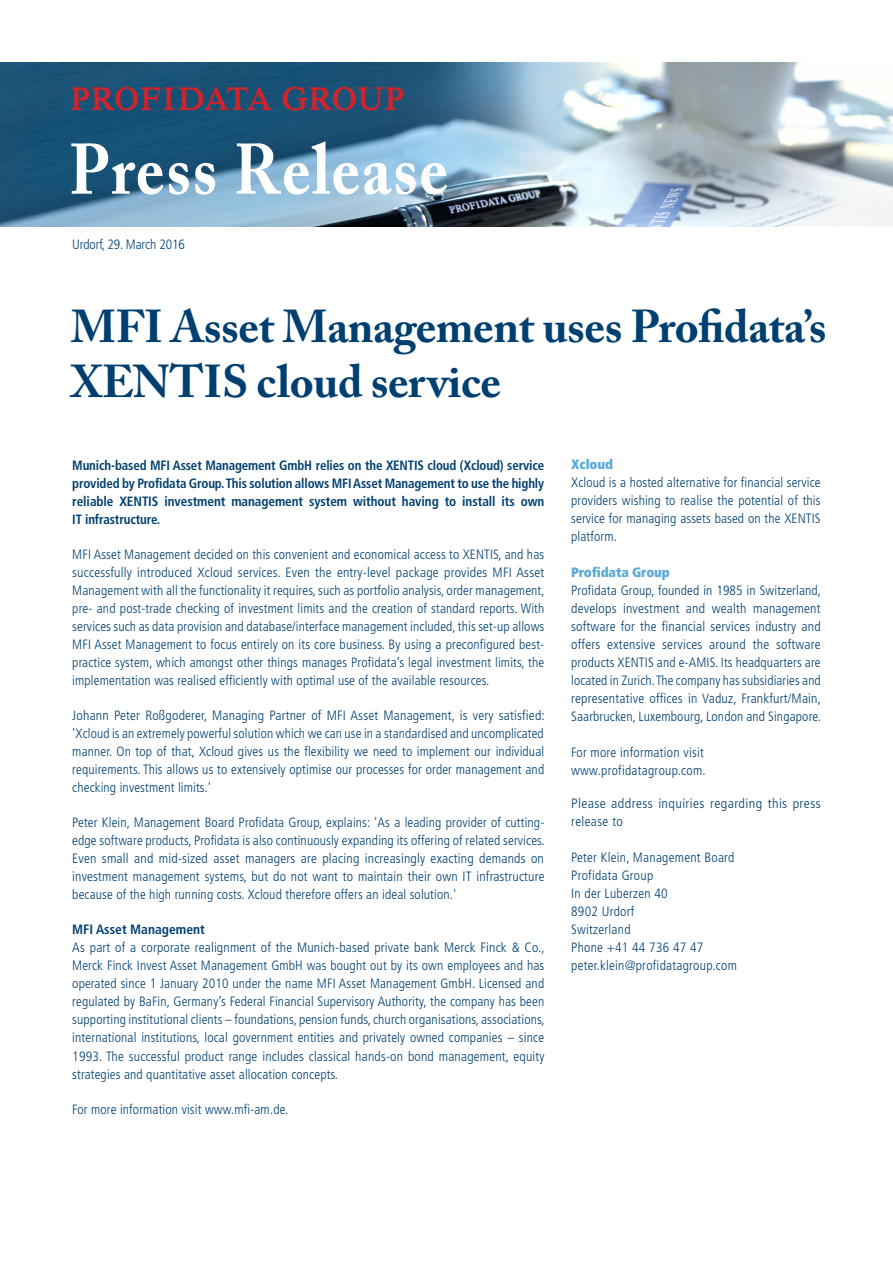
<style>
.page{position:relative;width:893px;height:1263px;background:#fff}
.page>*{position:absolute;margin:0;border:0;box-sizing:border-box;transform-origin:0 0}
.t1{font:700 70.65px "Adobe Caslon Pro";letter-spacing:.025em;color:#fff;scale:.9 1}
.t2{font:700 45.75px/55.5px "Adobe Caslon Pro";letter-spacing:-.01em;color:#004071}
.t3{font:600 32.25px "Times BQ";letter-spacing:.03em;color:#d1232a;scale:.9 1}
.t4{font:300 condensed 13.5px/18px "Frutiger";letter-spacing:.01em;color:#004071;text-align:justify}
.t5{font:700 condensed 13.5px/18px "Frutiger";letter-spacing:-.005em;color:#004071;text-align:justify;scale:.96 1}
.t6{font:300 condensed 13.5px/18px "Frutiger";letter-spacing:.01em;color:#004071;scale:1.05 1}
.t7{font:900 condensed 13.5px "Frutiger";letter-spacing:-.01em;color:#5baad6}
.t8{font:300 condensed 13.5px "Frutiger";letter-spacing:-.01em;color:#004071}
.t9{font:700 condensed 13.5px "Frutiger";letter-spacing:-.005em;color:#004071}
</style>
<div class="page">
<img style="left:0;top:63px;width:893px;height:163px">
<h3 class="t3" style="left:71px;top:80px;width:372px">PROFIDATA GROUP</h3>
<h1 class="t1" style="left:69px;top:128px;width:422px">Press Release</h1>
<p class="t8" style="left:72px;top:237px;width:114px">Urdorf, 29. March 2016</p>
<h2 class="t2" style="left:71px;top:298px;width:757px">MFI Asset Management uses Profidata’s<br>XENTIS cloud service</h2>
<p class="t5" style="left:72px;top:457px;width:493px">Munich-based MFI Asset Management GmbH relies on the XENTIS cloud (Xcloud) service provided by Profidata Group. This solution allows MFI Asset Management to use the highly reliable XENTIS investment management system without having to install its own IT infrastructure.</p>
<p class="t4" style="left:72px;top:546px;width:474px">MFI Asset Management decided on this convenient and economical access to XENTIS, and has successfully introduced Xcloud services. Even the entry-level package provides MFI Asset Management with all the functionality it requires, such as portfolio analysis, order management, pre- and post-trade checking of investment limits and the creation of standard reports. With services such as data provision and database/interface management included, this set-up allows MFI Asset Management to focus entirely on its core business. By using a preconfigured best&shy;practice system, which amongst other things manages Profidata’s legal investment limits, the implementation was realised efficiently with optimal use of the available resources.</p>
<p class="t4" style="left:72px;top:707px;width:474px">Johann Peter Roßgoderer, Managing Partner of MFI Asset Management, is very satisfied: 'Xcloud is an extremely powerful solution which we can use in a standardised and uncomplicated manner. On top of that, Xcloud gives us the flexibility we need to implement our individual requirements. This allows us to extensively optimise our processes for order management and checking investment limits.'</p>
<p class="t4" style="left:72px;top:814px;width:474px">Peter Klein, Management Board Profidata Group, explains: 'As a leading provider of cutting&shy;edge software products, Profidata is also continuously expanding its offering of related services.<br>Even small and mid-sized asset managers are placing increasingly exacting demands on investment management systems, but do not want to maintain their own IT infrastructure because of the high running costs. Xcloud therefore offers an ideal solution.'</p>
<p class="t9" style="left:72px;top:922px;width:134px">MFI Asset Management</p>
<p class="t4" style="left:72px;top:939px;width:474px">As part of a corporate realignment of the Munich-based private bank Merck Finck &amp; Co., Merck Finck Invest Asset Management GmbH was bought out by its own employees and has operated since 1 January 2010 under the name MFI Asset Management GmbH. Licensed and regulated by BaFin, Germany’s Federal Financial Supervisory Authority, the company has been supporting institutional clients – foundations, pension funds, church organisations, associations, international institutions, local government entities and privately owned companies – since 1993. The successful product range includes classical hands-on bond management, equity strategies and quantitative asset allocation concepts.</p>
<p class="t4" style="left:72px;top:1100px;width:218px">For more information visit www.mfi-am.de.</p>
<p class="t7" style="left:571px;top:456px;width:43px">Xcloud</p>
<p class="t4" style="left:571px;top:474px;width:251px">Xcloud is a hosted alternative for financial service providers wishing to realise the potential of this service for managing assets based on the XENTIS platform.</p>
<p class="t7" style="left:571px;top:564px;width:100px">Profidata Group</p>
<p class="t4" style="left:571px;top:582px;width:251px">Profidata Group, founded in 1985 in Switzerland, develops investment and wealth management software for the financial services industry and offers extensive services around the software products XENTIS and e-AMIS. Its headquarters are located in Zurich. The company has subsidiaries and representative offices in Vaduz, Frankfurt/Main, Saarbrucken, Luxembourg, London and Singapore.</p>
<p class="t4" style="left:571px;top:744px;width:136px">For more information visit www.profidatagroup.com.</p>
<p class="t6" style="left:571px;top:795px;width:239px">Please address inquiries regarding this press release to</p>
<p class="t4" style="left:571px;top:849px;width:167px;text-align:left">Peter Klein, Management Board<br>Profidata Group<br>In der Luberzen 40<br>8902 Urdorf<br>Switzerland<br>Phone +41 44 736 47 47 peter.klein@profidatagroup.com</p>
</div>
